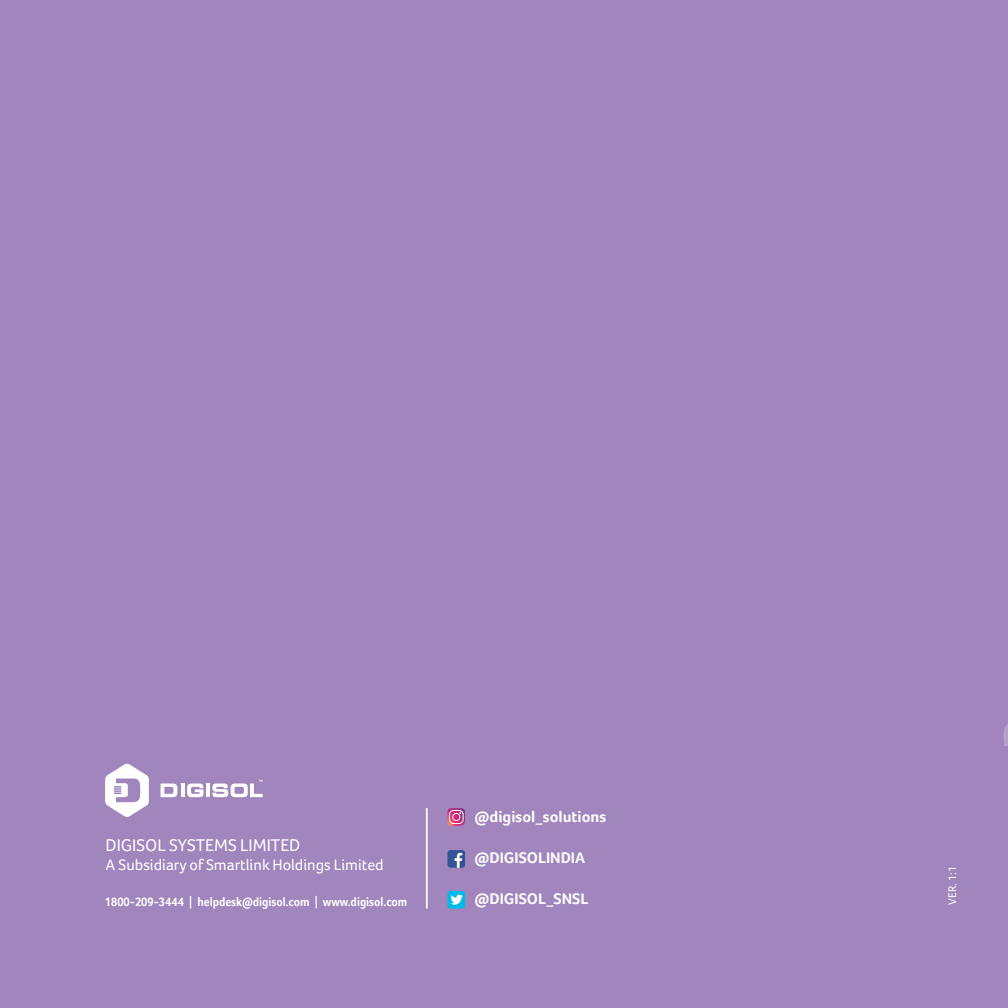
<style>
.page{position:relative;width:1008px;height:1008px;background:#a185bd}
.page>*{position:absolute;margin:0;border:0;box-sizing:border-box;transform-origin:0 0}
.t1{font:17.5px "Acer Foco";color:#fff}
.t2{font:700 15.92px "Acer Foco";color:#fff}
.t3{font:15.75px "Acer Foco";color:#fff}
.t4{font:700 12.6px "Acer Foco";color:#fff;scale:.9 1}
.t5{font:11.38px "Acer Foco";color:#fff}
</style>
<div class="page">
<svg style="left:105px;top:763px;width:44px;height:54px"></svg>
<svg style="left:161px;top:784px;width:42px;height:13px"></svg>
<hr style="left:206px;top:784px;width:4px;height:13px;background:#fff">
<svg style="left:212px;top:780px;width:51px;height:17px"></svg>
<img style="left:447px;top:808px;width:18px;height:18px">
<svg style="left:449px;top:810px;width:15px;height:14px"></svg>
<div style="left:447px;top:850px;width:18px;height:18px;background:#335497;border-radius:3px"></div>
<svg style="left:455px;top:853px;width:7px;height:15px"></svg>
<div style="left:447px;top:891px;width:18px;height:18px;background:#00bbea;border-radius:3px"></div>
<svg style="left:451px;top:895px;width:12px;height:10px"></svg>
<hr style="left:426px;top:808px;width:2px;height:101px;background:#fff">
<h1 class="t1" style="left:106px;top:835px;width:196px">DIGISOL SYSTEMS LIMITED</h1>
<p class="t3" style="left:106px;top:856px;width:280px">A Subsidiary of Smartlink Holdings Limited</p>
<p class="t4" style="left:105px;top:894px;width:338px">1800-209-3444 | helpdesk@digisol.com | www.digisol.com</p>
<p class="t2" style="left:475px;top:807px;width:133px">@digisol_solutions</p>
<p class="t2" style="left:475px;top:849px;width:112px">@DIGISOLINDIA</p>
<p class="t2" style="left:475px;top:890px;width:115px">@DIGISOL_SNSL</p>
<p class="t5" style="left:946px;top:905px;width:40px;rotate:-90deg">VER. 1:1</p>
</div>
